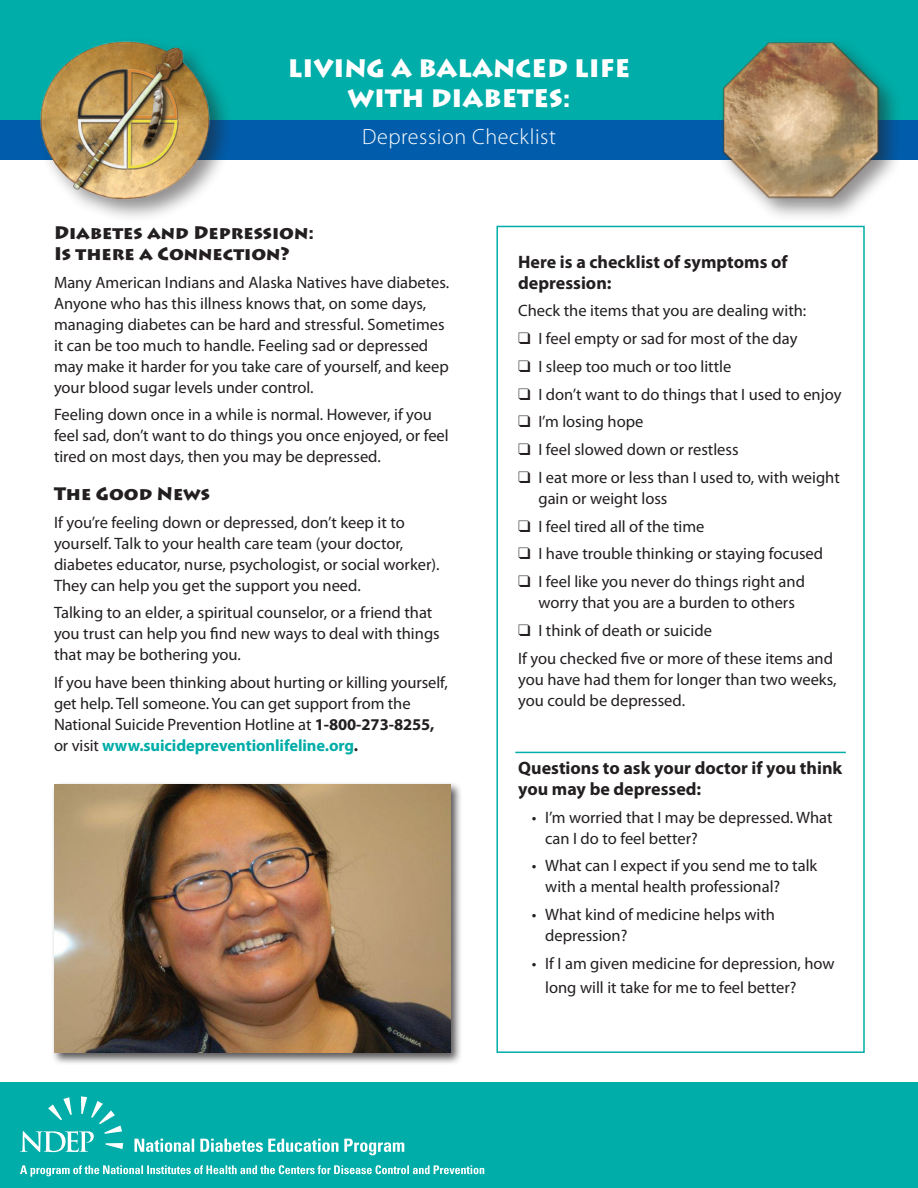
<style>
.page{position:relative;width:918px;height:1188px;background:#fff}
.page>*{position:absolute;margin:0;border:0;box-sizing:border-box;transform-origin:0 0}
.t1{font:900 24.9px/29.8px "Lithos Pro";color:#fff;text-align:center}
.t2{font:300 22.2px "Myriad Pro";letter-spacing:.025em;color:#fff}
.t3{font:700 18px/21px "Myriad Pro";color:#231f20}
.t4{font:900 18px/21px "Lithos Pro";color:#231f20}
.t5{font:16.5px/21px "Myriad Pro";color:#231f20}
.s1{font-weight:700}
.s2{font-weight:700;color:#00ada8}
</style>
<div class="page">
<div style="left:0;top:0;width:918px;height:120px;background:#00ada8"></div>
<div style="left:0;top:120px;width:918px;height:40px;background:#015dab"></div>
<div style="left:718px;top:37px;width:185px;height:185px;background:#231f20;opacity:.5"></div>
<img style="left:718px;top:40px;width:164px;height:159px">
<div style="left:35px;top:36px;width:198px;height:187px;background:#231f20;opacity:.5"></div>
<img style="left:35px;top:40px;width:198px;height:159px">
<div style="left:496px;top:226px;width:369px;height:827px;border:2px solid #00ada8"></div>
<hr style="left:515px;top:752px;width:331px;height:1px;background:#00ada8">
<div style="left:51px;top:782px;width:412px;height:283px;background:#231f20;opacity:.75"></div>
<img style="left:54px;top:784px;width:396px;height:269px">
<div style="left:0;top:1082px;width:918px;height:106px;background:#00ada8"></div>
<svg style="left:134px;top:1139px;width:270px;height:16px"></svg>
<svg style="left:20px;top:1096px;width:103px;height:56px"></svg>
<svg style="left:20px;top:1165px;width:464px;height:12px"></svg>
<h1 class="t1" style="left:288px;top:54px;width:344px">LIVING A BALANCED LIFE<br>WITH DIABETES:</h1>
<p class="t2" style="left:362px;top:125px;width:195px">Depression Checklist</p>
<h2 class="t4" style="left:54px;top:222px;width:261px">Diabetes and Depression:<br>Is there a Connection?</h2>
<p class="t5" style="left:54px;top:272px;width:397px">Many American Indians and Alaska Natives have diabetes.<br>Anyone who has this illness knows that, on some days, managing diabetes can be hard and stressful. Sometimes it can be too much to handle. Feeling sad or depressed may make it harder for you take care of yourself, and keep your blood sugar levels under control.</p>
<p class="t5" style="left:54px;top:405px;width:396px">Feeling down once in a while is normal. However, if you feel sad, don’t want to do things you once enjoyed, or feel tired on most days, then you may be depressed.</p>
<h2 class="t4" style="left:54px;top:483px;width:157px">The Good News</h2>
<p class="t5" style="left:54px;top:512px;width:387px">If you’re feeling down or depressed, don’t keep it to yourself. Talk to your health care team (your doctor, diabetes educator, nurse, psychologist, or social worker).<br>They can help you get the support you need.</p>
<p class="t5" style="left:54px;top:603px;width:387px">Talking to an elder, a spiritual counselor, or a friend that you trust can help you find new ways to deal with things that may be bothering you.</p>
<p class="t5" style="left:54px;top:672px;width:395px">If you have been thinking about hurting or killing yourself, get help. Tell someone. You can get support from the National Suicide Prevention Hotline at <span class="s1">1-800-273-8255, </span>or visit <span class="s2">www.suicidepreventionlifeline.org</span><span class="s1">.</span></p>
<h3 class="t3" style="left:518px;top:251px;width:271px">Here is a checklist of symptoms of depression:</h3>
<p class="t5" style="left:518px;top:301px;width:290px">Check the items that you are dealing with:</p>
<p class="t5" style="left:518px;top:329px;width:281px">❑ I feel empty or sad for most of the day</p>
<p class="t5" style="left:518px;top:356px;width:215px">❑ I sleep too much or too little</p>
<p class="t5" style="left:518px;top:384px;width:325px">❑ I don’t want to do things that I used to enjoy</p>
<p class="t5" style="left:518px;top:412px;width:127px">❑ I’m losing hope</p>
<p class="t5" style="left:518px;top:440px;width:222px">❑ I feel slowed down or restless</p>
<p class="t5" style="left:538px;top:467px;width:303px;text-indent:-20px">❑ I eat more or less than I used to, with weight gain or weight loss</p>
<p class="t5" style="left:518px;top:516px;width:188px">❑ I feel tired all of the time</p>
<p class="t5" style="left:518px;top:544px;width:307px">❑ I have trouble thinking or staying focused</p>
<p class="t5" style="left:538px;top:572px;width:268px;text-indent:-20px">❑ I feel like you never do things right and worry that you are a burden to others</p>
<p class="t5" style="left:518px;top:620px;width:195px">❑ I think of death or suicide</p>
<p class="t5" style="left:518px;top:648px;width:320px">If you checked five or more of these items and you have had them for longer than two weeks, you could be depressed.</p>
<h3 class="t3" style="left:518px;top:758px;width:326px">Questions to ask your doctor if you think you may be depressed:</h3>
<p class="t5" style="left:545px;top:807px;width:289px;text-indent:-14px">• I’m worried that I may be depressed. What can I do to feel better?</p>
<p class="t5" style="left:545px;top:856px;width:274px;text-indent:-14px">• What can I expect if you send me to talk with a mental health professional?</p>
<p class="t5" style="left:545px;top:905px;width:231px;text-indent:-14px">• What kind of medicine helps with depression?</p>
<p class="t5" style="left:545px;top:952px;width:291px;line-height:24px;text-indent:-14px">• If I am given medicine for depression, how long will it take for me to feel better?</p>
</div>
